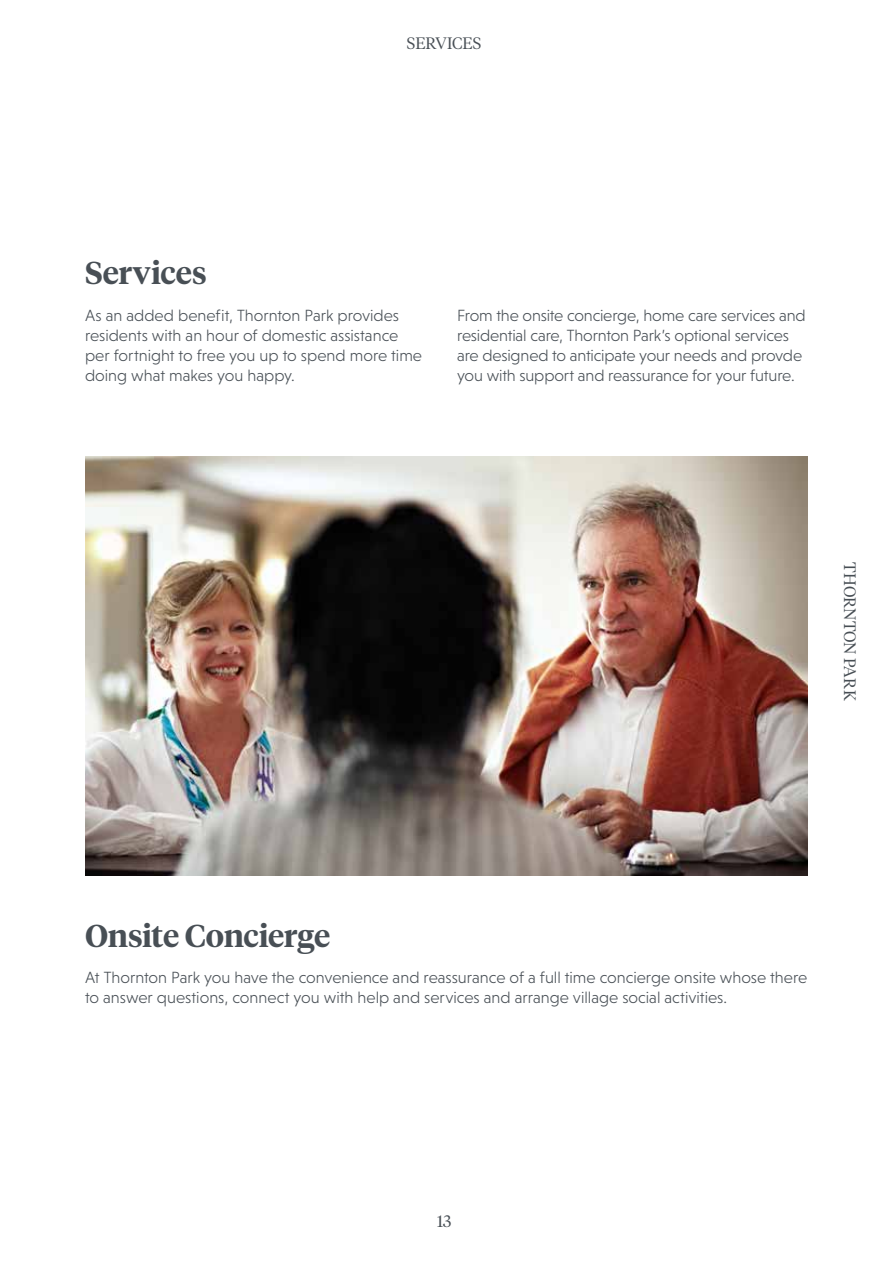
<style>
.page{position:relative;width:893px;height:1263px;background:#fff}
.page>*{position:absolute;margin:0;border:0;box-sizing:border-box;transform-origin:0 0}
.t1{font:600 31.5px "Tiempos Headline";letter-spacing:-.005em;color:#484f55}
.t2{font:300 16.5px/19.8px "Niveau Grotesk";letter-spacing:-.005em;color:#484f55}
.t3{font:300 16.5px "Tiempos Headline";color:#484f55}
</style>
<div class="page">
<img style="left:85px;top:457px;width:723px;height:419px">
<p class="t3" style="left:407px;top:32px;width:76px">SERVICES</p>
<h1 class="t1" style="left:85px;top:252px;width:123px">Services</h1>
<p class="t2" style="left:85px;top:306px;width:338px">As an added benefit, Thornton Park provides residents with an hour of domestic assistance per fortnight to free you up to spend more time doing what makes you happy.</p>
<p class="t2" style="left:457px;top:306px;width:350px">From the onsite concierge, home care services and residential care, Thornton Park’s optional services are designed to anticipate your needs and provde you with support and reassurance for your future.</p>
<p class="t3" style="left:861px;top:562px;width:140px;rotate:90deg">THORNTON PARK</p>
<h1 class="t1" style="left:85px;top:914px;width:247px">Onsite Concierge</h1>
<p class="t2" style="left:85px;top:968px;width:724px">At Thornton Park you have the convenience and reassurance of a full time concierge onsite whose there to answer questions, connect you with help and services and arrange village social activities.</p>
<p class="t3" style="left:437px;top:1210px;width:16px">13</p>
</div>
